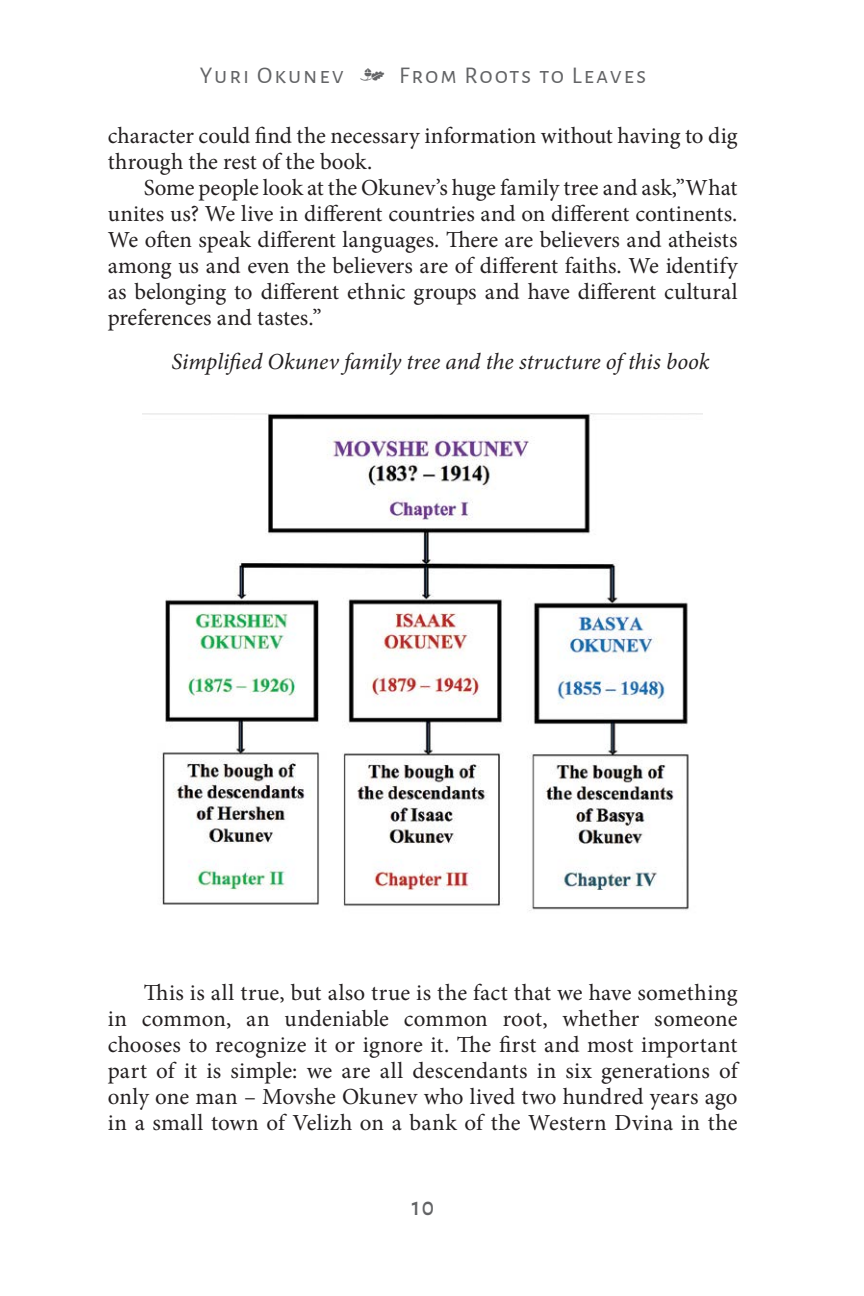
<style>
.page{position:relative;width:864px;height:1296px;background:#fff}
.page>*{position:absolute;margin:0;border:0;box-sizing:border-box;transform-origin:0 0}
.t1{font:500 26px "Alegreya Sans SC";color:#636466;scale:.9 1}
.t2{font:24px "Alegreya Sans SC";letter-spacing:.08em;color:#636466}
.t3{font:23px/26px "Minion Pro";color:#231f20;text-align:justify}
.t4{font:italic 23px "Minion Pro";letter-spacing:-.005em;color:#231f20}
.s1{font-family:"Type Embellishments One";font-size:20px}
</style>
<div class="page">
<img style="left:143px;top:414px;width:559px;height:497px">
<p class="t2" style="left:200px;top:59px;width:448px">Yuri Okunev <span class="s1">m</span> From Roots to Leaves</p>
<p class="t3" style="left:108px;top:123px;width:631px">character could find the necessary information without having to dig through the rest of the book.</p>
<p class="t3" style="left:108px;top:175px;width:631px;text-indent:36px">Some people look at the Okunev’s huge family tree and ask,”What unites us? We live in different countries and on different continents.<br>We often speak different languages. There are believers and atheists among us and even the believers are of different faiths. We identify as belonging to different ethnic groups and have different cultural preferences and tastes.”</p>
<p class="t4" style="left:171px;top:346px;width:540px">Simplified Okunev family tree and the structure of this book</p>
<p class="t3" style="left:108px;top:979px;width:631px;text-indent:36px">This is all true, but also true is the fact that we have something in common, an undeniable common root, whether someone chooses to recognize it or ignore it. The first and most important part of it is simple: we are all descendants in six generations of only one man – Movshe Okunev who lived two hundred years ago in a small town of Velizh on a bank of the Western Dvina in the</p>
<p class="t1" style="left:412px;top:1188px;width:26px">10</p>
</div>
